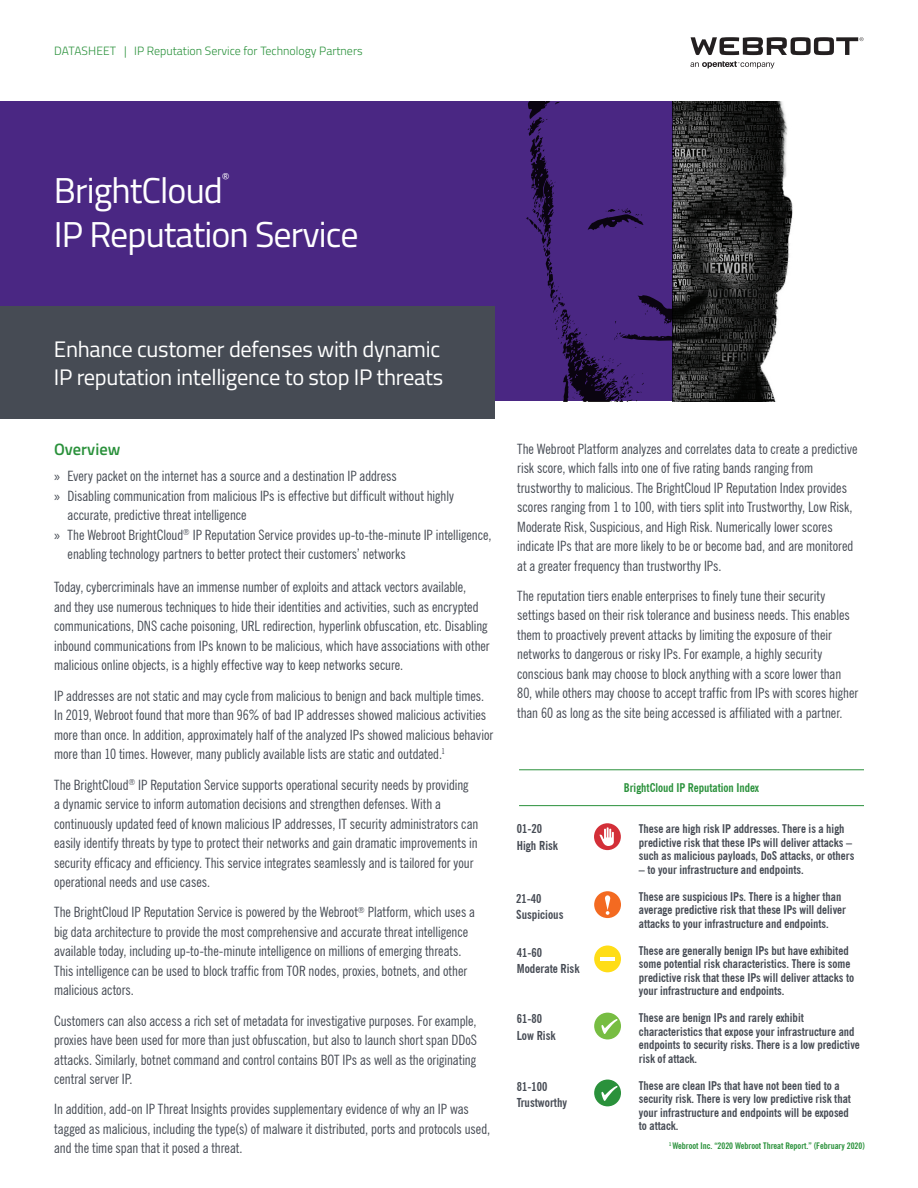
<style>
.page{position:relative;width:918px;height:1188px;background:#fff}
.page>*{position:absolute;margin:0;border:0;box-sizing:border-box;transform-origin:0 0}
.t1{font:36px "Titillium";letter-spacing:-.025em;color:#fff}
.t2{font:22.5px/28.5px "Titillium";letter-spacing:-.015em;color:#fff}
.t3{font:600 16.5px "Titillium";color:#2a913b}
.t4{font:condensed 14.25px/19.5px "News Gothic BT";color:#464b54}
.t5{font:700 condensed 12.3px/16.4px "News Gothic BT";color:#464b54}
.t6{font:700 condensed 12px/13.5px "News Gothic BT";color:#464b54}
.t7{font:300 12px "Titillium";color:#2a913b}
.t8{font:700 condensed 12px "News Gothic BT";color:#2a913b}
.t9{font:12px "Neo Sans Std";color:#fff}
.t10{font:700 condensed 9px "News Gothic BT";color:#2a913b}
.s1{font-family:"Myriad Pro";font-stretch:normal}
</style>
<div class="page">
<svg style="left:690px;top:61px;width:85px;height:7px"></svg>
<svg style="left:691px;top:37px;width:173px;height:18px"></svg>
<img style="left:673px;top:102px;width:120px;height:299px">
<div style="left:0;top:101px;width:673px;height:300px;background:#4a2783"></div>
<div style="left:0;top:306px;width:495px;height:112px;background:#464b54"></div>
<hr style="left:519px;top:769px;width:345px;height:1px;background:#2a913b">
<hr style="left:519px;top:805px;width:345px;height:1px;background:#2a913b">
<div style="left:594px;top:823px;width:27px;height:27px;background:#d32f38;border-radius:50%"></div>
<svg style="left:599px;top:827px;width:15px;height:19px"></svg>
<div style="left:594px;top:891px;width:27px;height:27px;background:#f36a21;border-radius:50%"></div>
<svg style="left:605px;top:895px;width:5px;height:20px"></svg>
<div style="left:594px;top:946px;width:27px;height:26px;background:#ffdd17;border-radius:50%"></div>
<hr style="left:600px;top:958px;width:15px;height:3px;background:#fff">
<div style="left:594px;top:1013px;width:27px;height:26px;background:#77bd42;border-radius:50%"></div>
<svg style="left:602px;top:1019px;width:16px;height:15px"></svg>
<div style="left:594px;top:1080px;width:27px;height:26px;background:#2a913b;border-radius:50%"></div>
<svg style="left:602px;top:1086px;width:16px;height:15px"></svg>
<p class="t7" style="left:54px;top:42px;width:310px">DATASHEET | IP Reputation Service for Technology Partners</p>
<p class="t9" style="left:222px;top:171px;width:9px">®</p>
<h1 class="t1" style="left:54px;top:164px;width:170px">BrightCloud</h1>
<h1 class="t1" style="left:54px;top:208px;width:306px">IP Reputation Service</h1>
<h2 class="t2" style="left:54px;top:333px;width:391px">Enhance customer defenses with dynamic<br>IP reputation intelligence to stop IP threats</h2>
<p class="t3" style="left:54px;top:437px;width:68px">Overview</p>
<p class="t4" style="left:54px;top:467px;width:344px"><span class="s1">»</span> Every packet on the internet has a source and a destination IP address</p>
<p class="t4" style="left:54px;top:486px;width:401px"><span class="s1">»</span> Disabling communication from malicious IPs is effective but difficult without highly</p>
<p class="t4" style="left:68px;top:505px;width:181px">accurate, predictive threat intelligence</p>
<p class="t4" style="left:54px;top:525px;width:439px"><span class="s1">»</span> The Webroot BrightCloud<sup>®</sup> IP Reputation Service provides up-to-the-minute IP intelligence,</p>
<p class="t4" style="left:68px;top:544px;width:340px">enabling technology partners to better protect their customers’ networks</p>
<p class="t4" style="left:54px;top:577px;width:437px">Today, cybercriminals have an immense number of exploits and attack vectors available,<br>and they use numerous techniques to hide their identities and activities, such as encrypted communications, DNS cache poisoning, URL redirection, hyperlink obfuscation, etc. Disabling inbound communications from IPs known to be malicious, which have associations with other malicious online objects, is a highly effective way to keep networks secure.</p>
<p class="t4" style="left:54px;top:686px;width:441px">IP addresses are not static and may cycle from malicious to benign and back multiple times.<br>In 2019, Webroot found that more than 96% of bad IP addresses showed malicious activities more than once. In addition, approximately half of the analyzed IPs showed malicious behavior more than 10 times. However, many publicly available lists are static and outdated.<sup>1</sup></p>
<p class="t4" style="left:54px;top:775px;width:426px">The BrightCloud<sup>®</sup> IP Reputation Service supports operational security needs by providing<br>a dynamic service to inform automation decisions and strengthen defenses. With a continuously updated feed of known malicious IP addresses, IT security administrators can easily identify threats by type to protect their networks and gain dramatic improvements in security efficacy and efficiency. This service integrates seamlessly and is tailored for your operational needs and use cases.</p>
<p class="t4" style="left:54px;top:902px;width:422px">The BrightCloud IP Reputation Service is powered by the Webroot<sup>®</sup> Platform, which uses a big data architecture to provide the most comprehensive and accurate threat intelligence available today, including up-to-the-minute intelligence on millions of emerging threats.<br>This intelligence can be used to block traffic from TOR nodes, proxies, botnets, and other malicious actors.</p>
<p class="t4" style="left:54px;top:1011px;width:425px;text-align:justify">Customers can also access a rich set of metadata for investigative purposes. For example, proxies have been used for more than just obfuscation, but also to launch short span DDoS attacks. Similarly, botnet command and control contains BOT IPs as well as the originating central server IP.</p>
<p class="t4" style="left:54px;top:1099px;width:437px">In addition, add-on IP Threat Insights provides supplementary evidence of why an IP was tagged as malicious, including the type(s) of malware it distributed, ports and protocols used, and the time span that it posed a threat.</p>
<p class="t4" style="left:517px;top:439px;width:342px">The Webroot Platform analyzes and correlates data to create a predictive risk score, which falls into one of five rating bands ranging from trustworthy to malicious. The BrightCloud IP Reputation Index provides scores ranging from 1 to 100, with tiers split into Trustworthy, Low Risk, Moderate Risk, Suspicious, and High Risk. Numerically lower scores indicate IPs that are more likely to be or become bad, and are monitored at a greater frequency than trustworthy IPs.</p>
<p class="t4" style="left:517px;top:586px;width:342px">The reputation tiers enable enterprises to finely tune their security settings based on their risk tolerance and business needs. This enables them to proactively prevent attacks by limiting the exposure of their networks to dangerous or risky IPs. For example, a highly security conscious bank may choose to block anything with a score lower than 80, while others may choose to accept traffic from IPs with scores higher than 60 as long as the site being accessed is affiliated with a partner.</p>
<p class="t8" style="left:624px;top:780px;width:137px">BrightCloud IP Reputation Index</p>
<p class="t5" style="left:517px;top:821px;width:43px">01-20<br>High Risk</p>
<p class="t6" style="left:639px;top:822px;width:217px">These are high risk IP addresses. There is a high predictive risk that these IPs will deliver attacks – such as malicious payloads, DoS attacks, or others</p>
<p class="t6" style="left:639px;top:862px;width:166px">– to your infrastructure and endpoints.</p>
<p class="t6" style="left:639px;top:889px;width:209px">These are suspicious IPs. There is a higher than average predictive risk that these IPs will deliver attacks to your infrastructure and endpoints.</p>
<p class="t6" style="left:639px;top:943px;width:217px">These are generally benign IPs but have exhibited some potential risk characteristics. There is some predictive risk that these IPs will deliver attacks to your infrastructure and endpoints.</p>
<p class="t6" style="left:639px;top:1011px;width:223px">These are benign IPs and rarely exhibit characteristics that expose your infrastructure and endpoints to security risks. There is a low predictive risk of attack.</p>
<p class="t6" style="left:639px;top:1078px;width:214px">These are clean IPs that have not been tied to a security risk. There is very low predictive risk that your infrastructure and endpoints will be exposed to attack.</p>
<p class="t5" style="left:516px;top:890px;width:49px">21-40<br>Suspicious</p>
<p class="t5" style="left:517px;top:944px;width:64px">41-60<br>Moderate Risk</p>
<p class="t5" style="left:517px;top:1011px;width:40px">61-80<br>Low Risk</p>
<p class="t5" style="left:517px;top:1078px;width:52px">81-100<br>Trustworthy</p>
<p class="t10" style="left:669px;top:1140px;width:197px"><sup>1</sup> Webroot Inc. “2020 Webroot Threat Report.” (February 2020)</p>
</div>
